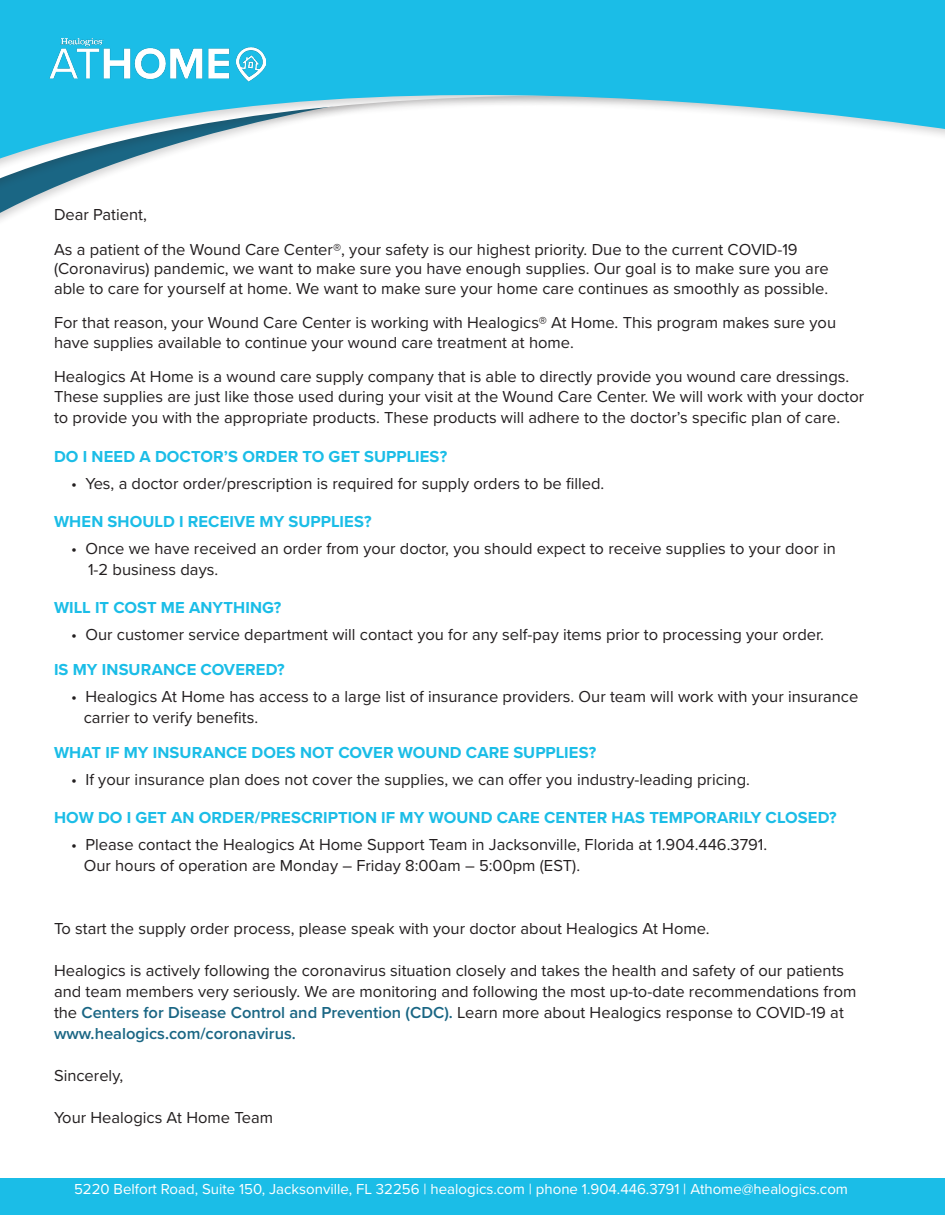
<style>
.page{position:relative;width:945px;height:1215px;background:#fff}
.page>*{position:absolute;margin:0;border:0;box-sizing:border-box;transform-origin:0 0}
.t1{font:16.5px/21px "Proxima Nova";color:#231f20}
.t2{font:700 16.5px "Proxima Nova";letter-spacing:.005em;color:#1bbde7}
.t3{font:15px "Proxima Nova";color:#fff}
.s1{font-weight:600;color:#1a6684}
</style>
<div class="page">
<svg style="left:0;top:0;width:945px;height:221px"></svg>
<img style="left:50px;top:39px;width:215px;height:56px">
<div style="left:0;top:9px;width:945px;height:23px;background:#1bbde7"></div>
<div style="left:0;top:1178px;width:945px;height:37px;background:#1bbde7"></div>
<p class="t1" style="left:54px;top:198px;width:745px;line-height:34.5px">Dear Patient,<br>As a patient of the Wound Care Center®, your safety is our highest priority. Due to the current COVID-19</p>
<p class="t1" style="left:54px;top:260px;width:776px;line-height:19.5px">(Coronavirus) pandemic, we want to make sure you have enough supplies. Our goal is to make sure you are able to care for yourself at home. We want to make sure your home care continues as smoothly as possible.</p>
<p class="t1" style="left:54px;top:314px;width:784px;line-height:19.5px">For that reason, your Wound Care Center is working with Healogics® At Home. This program makes sure you have supplies available to continue your wound care treatment at home.</p>
<p class="t1" style="left:54px;top:368px;width:812px;line-height:19.5px">Healogics At Home is a wound care supply company that is able to directly provide you wound care dressings.<br>These supplies are just like those used during your visit at the Wound Care Center. We will work with your doctor</p>
<p class="t1" style="left:54px;top:408px;width:788px">to provide you with the appropriate products. These products will adhere to the doctor’s specific plan of care.</p>
<p class="t2" style="left:54px;top:449px;width:395px">DO I NEED A DOCTOR’S ORDER TO GET SUPPLIES?</p>
<p class="t1" style="left:71px;top:473px;width:535px">• Yes, a doctor order/prescription is required for supply orders to be filled.</p>
<p class="t2" style="left:54px;top:515px;width:319px">WHEN SHOULD I RECEIVE MY SUPPLIES?</p>
<p class="t1" style="left:88px;top:539px;width:749px;text-indent:-17px">• Once we have received an order from your doctor, you should expect to receive supplies to your door in<br>1-2 business days.</p>
<p class="t2" style="left:54px;top:601px;width:229px">WILL IT COST ME ANYTHING?</p>
<p class="t1" style="left:71px;top:625px;width:754px">• Our customer service department will contact you for any self-pay items prior to processing your order.</p>
<p class="t2" style="left:54px;top:663px;width:232px">IS MY INSURANCE COVERED?</p>
<p class="t1" style="left:84px;top:687px;width:776px;text-indent:-13px">• Healogics At Home has access to a large list of insurance providers. Our team will work with your insurance carrier to verify benefits.</p>
<p class="t2" style="left:54px;top:746px;width:544px">WHAT IF MY INSURANCE DOES NOT COVER WOUND CARE SUPPLIES?</p>
<p class="t1" style="left:71px;top:770px;width:680px">• If your insurance plan does not cover the supplies, we can offer you industry-leading pricing.</p>
<p class="t2" style="left:54px;top:811px;width:784px">HOW DO I GET AN ORDER/PRESCRIPTION IF MY WOUND CARE CENTER HAS TEMPORARILY CLOSED?</p>
<p class="t1" style="left:84px;top:835px;width:685px;text-indent:-13px">• Please contact the Healogics At Home Support Team in Jacksonville, Florida at 1.904.446.3791.<br>Our hours of operation are Monday – Friday 8:00am – 5:00pm (EST).</p>
<p class="t1" style="left:54px;top:919px;width:657px">To start the supply order process, please speak with your doctor about Healogics At Home.</p>
<p class="t1" style="left:54px;top:961px;width:804px">Healogics is actively following the coronavirus situation closely and takes the health and safety of our patients and team members very seriously. We are monitoring and following the most up-to-date recommendations from the <span class="s1">Centers for Disease Control and Prevention (CDC).</span> Learn more about Healogics response to COVID-19 at <span class="s1">www.healogics.com/coronavirus.</span></p>
<p class="t1" style="left:54px;top:1066px;width:71px">Sincerely,</p>
<p class="t1" style="left:54px;top:1108px;width:221px">Your Healogics At Home Team</p>
<p class="t3" style="left:74px;top:1183px;width:775px">5220 Belfort Road, Suite 150, Jacksonville, FL 32256 | healogics.com | phone 1.904.446.3791 | Athome@healogics.com</p>
</div>
